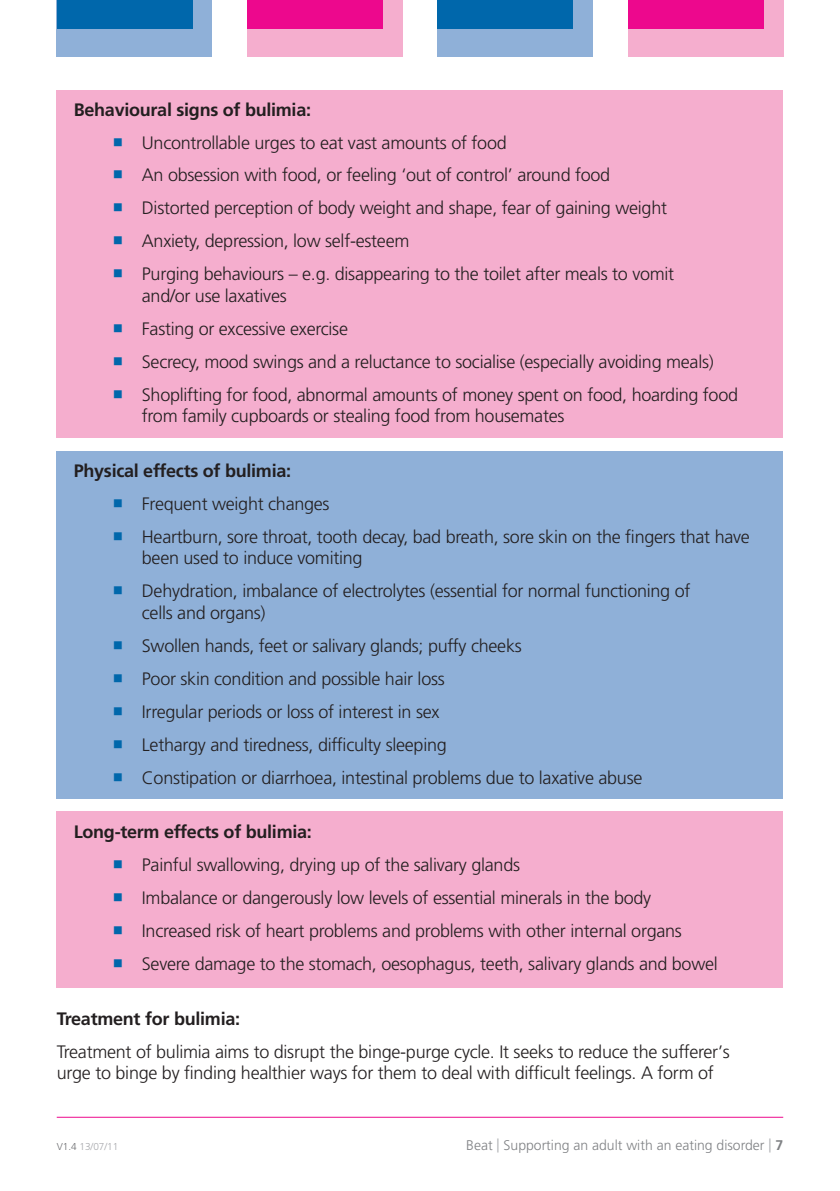
<style>
.page{position:relative;width:840px;height:1191px;background:#fff}
.page>*{position:absolute;margin:0;border:0;box-sizing:border-box;transform-origin:0 0}
.t1{font:300 18px/33px "Frutiger";letter-spacing:-.015em;color:#231f20}
.t2{font:700 18px "Frutiger";letter-spacing:-.015em;color:#231f20}
.t3{font:300 14px "Frutiger";color:#808285}
.t4{font:300 10px "Frutiger";color:#a8a9ad}
.s1{font-weight:700}
.s2{font-family:"Arial Unicode MS";font-weight:400;color:#0067ab}
.s3{color:#6c6d70}
.s4{color:#a8a9ad}
</style>
<div class="page">
<div style="left:57px;top:811px;width:725px;height:177px;background:#f5aece"></div>
<div style="left:57px;top:451px;width:725px;height:347px;background:#8fb0d8"></div>
<div style="left:57px;top:91px;width:725px;height:347px;background:#f5aece"></div>
<div style="left:57px;top:0;width:155px;height:57px;background:#8fb0d8"></div>
<div style="left:247px;top:0;width:155px;height:57px;background:#f5aece"></div>
<div style="left:57px;top:0;width:136px;height:28px;background:#0067ab"></div>
<div style="left:247px;top:0;width:136px;height:28px;background:#ed088d"></div>
<div style="left:437px;top:0;width:155px;height:57px;background:#8fb0d8"></div>
<div style="left:627px;top:0;width:155px;height:57px;background:#f5aece"></div>
<div style="left:437px;top:0;width:136px;height:28px;background:#0067ab"></div>
<div style="left:627px;top:0;width:136px;height:28px;background:#ed088d"></div>
<hr style="left:57px;top:1116px;width:725px;height:1px;background:#ed088d">
<p class="t1" style="left:113px;top:94px;width:562px;text-indent:-40px"><span class="s1">Behavioural signs of bulimia:<br></span><span class="s2">￭</span> Uncontrollable urges to eat vast amounts of food<br><span class="s2">￭</span> An obsession with food, or feeling ‘out of control’ around food<br><span class="s2">￭</span> Distorted perception of body weight and shape, fear of gaining weight<span class="s2">￭</span> Anxiety, depression, low self-esteem<br><span class="s2">￭</span> Purging behaviours – e.g. disappearing to the toilet after meals to vomit</p>
<p class="t1" style="left:113px;top:280px;width:625px;text-indent:28px">and/or use laxatives<br><span class="s2">￭</span> Fasting or excessive exercise<br><span class="s2">￭</span> Secrecy, mood swings and a reluctance to socialise (especially avoiding meals)<br><span class="s2">￭</span> Shoplifting for food, abnormal amounts of money spent on food, hoarding food</p>
<p class="t1" style="left:142px;top:401px;width:424px">from family cupboards or stealing food from housemates</p>
<p class="t1" style="left:113px;top:455px;width:637px;text-indent:-40px"><span class="s1">Physical effects of bulimia:<br></span><span class="s2">￭</span> Frequent weight changes<br><span class="s2">￭</span> Heartburn, sore throat, tooth decay, bad breath, sore skin on the fingers that have</p>
<p class="t1" style="left:113px;top:543px;width:578px;text-indent:28px">been used to induce vomiting<br><span class="s2">￭</span> Dehydration, imbalance of electrolytes (essential for normal functioning of</p>
<p class="t1" style="left:113px;top:597px;width:530px;text-indent:28px">cells and organs)<br><span class="s2">￭</span> Swollen hands, feet or salivary glands; puffy cheeks<br><span class="s2">￭</span> Poor skin condition and possible hair loss<br><span class="s2">￭</span> Irregular periods or loss of interest in sex<br><span class="s2">￭</span> Lethargy and tiredness, difficulty sleeping<br><span class="s2">￭</span> Constipation or diarrhoea, intestinal problems due to laxative abuse</p>
<p class="t1" style="left:113px;top:817px;width:605px;text-indent:-40px"><span class="s1">Long-term effects of bulimia:<br></span><span class="s2">￭</span> Painful swallowing, drying up of the salivary glands<br><span class="s2">￭</span> Imbalance or dangerously low levels of essential minerals in the body<br><span class="s2">￭</span> Increased risk of heart problems and problems with other internal organs<br><span class="s2">￭</span> Severe damage to the stomach, oesophagus, teeth, salivary glands and bowel</p>
<p class="t2" style="left:57px;top:1011px;width:185px">Treatment for bulimia:</p>
<p class="t1" style="left:57px;top:1042px;width:674px;line-height:21.6px">Treatment of bulimia aims to disrupt the binge-purge cycle. It seeks to reduce the sufferer’s urge to binge by finding healthier ways for them to deal with difficult feelings. A form of</p>
<p class="t4" style="left:57px;top:1143px;width:63px"><span class="s3">V1.4</span> 13/07/11</p>
<p class="t3" style="left:466px;top:1140px;width:318px">Beat <span class="s4">|</span> Supporting an adult with an eating disorder <span class="s4">|</span> <span class="s1">7</span></p>
</div>
